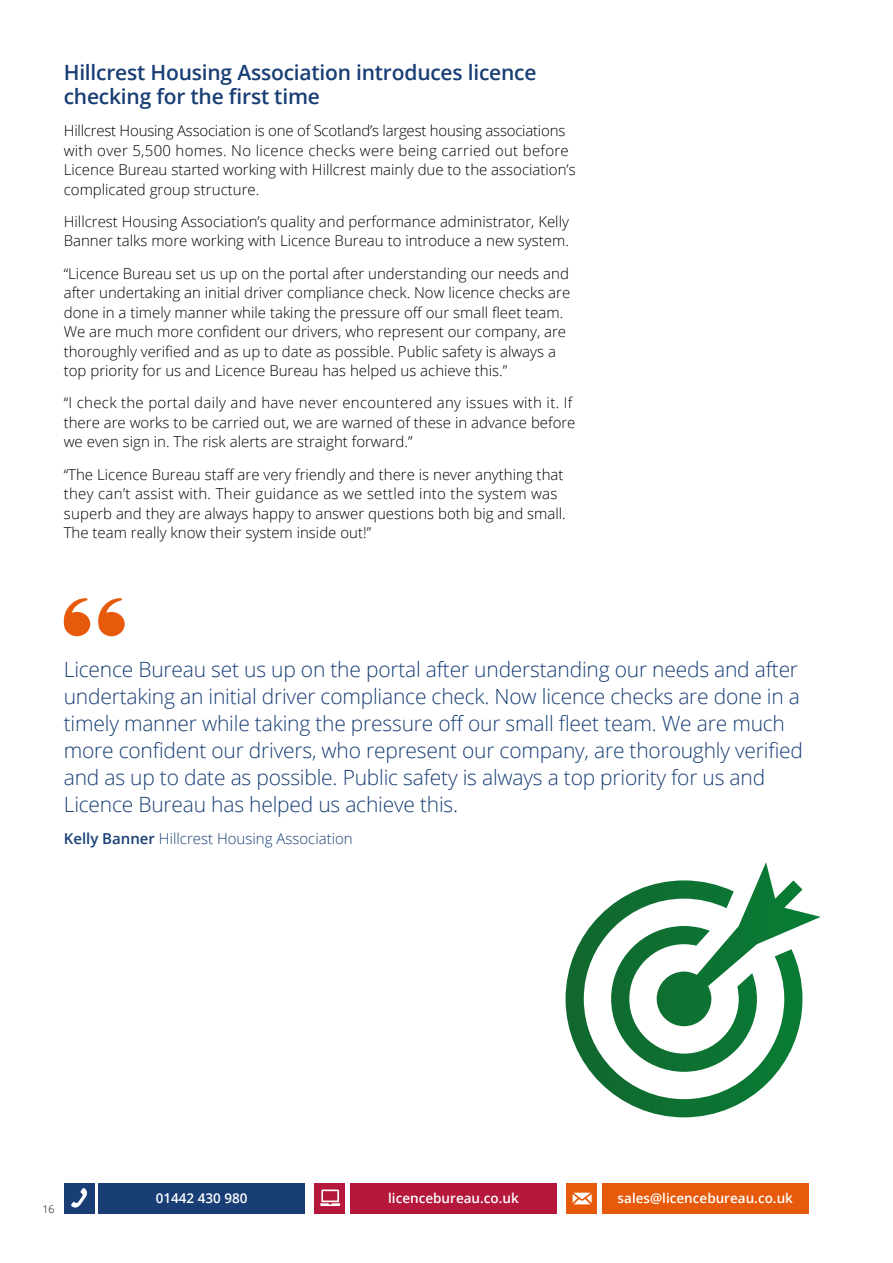
<style>
.page{position:relative;width:893px;height:1263px;background:#fff}
.page>*{position:absolute;margin:0;border:0;box-sizing:border-box;transform-origin:0 0}
.t1{font:300 21px/27px "Open Sans";letter-spacing:-.01em;color:#183e75}
.t2{font:600 21px/24px "Open Sans";letter-spacing:-.01em;color:#183e75}
.t3{font:300 15px/19.5px "Open Sans";color:#000}
.t4{font:300 15px "Open Sans";color:#183e75}
.t5{font:600 13.5px "Open Sans";color:#fff}
.t6{font:300 10.5px "Open Sans";color:#000}
.s1{font-weight:600}
</style>
<div class="page">
<svg style="left:566px;top:862px;width:255px;height:255px"></svg>
<div style="left:64px;top:1183px;width:31px;height:30px;background:#183e75"></div>
<div style="left:315px;top:1183px;width:30px;height:30px;background:#b5183b"></div>
<div style="left:566px;top:1183px;width:31px;height:30px;background:#e75a0b"></div>
<div style="left:98px;top:1183px;width:207px;height:30px;background:#183e75"></div>
<div style="left:350px;top:1183px;width:206px;height:30px;background:#b5183b"></div>
<div style="left:602px;top:1183px;width:206px;height:30px;background:#e75a0b"></div>
<svg style="left:71px;top:1188px;width:16px;height:20px"></svg>
<svg style="left:320px;top:1189px;width:20px;height:17px"></svg>
<svg style="left:573px;top:1193px;width:19px;height:11px"></svg>
<svg style="left:98px;top:598px;width:27px;height:38px"></svg>
<svg style="left:63px;top:598px;width:27px;height:38px"></svg>
<h1 class="t2" style="left:64px;top:60px;width:474px">Hillcrest Housing Association introduces licence checking for the first time</h1>
<p class="t3" style="left:64px;top:121px;width:513px">Hillcrest Housing Association is one of Scotland’s largest housing associations with over 5,500 homes. No licence checks were being carried out before Licence Bureau started working with Hillcrest mainly due to the association’s complicated group structure.</p>
<p class="t3" style="left:64px;top:211px;width:507px">Hillcrest Housing Association’s quality and performance administrator, Kelly<br>Banner talks more working with Licence Bureau to introduce a new system.</p>
<p class="t3" style="left:64px;top:263px;width:508px">“Licence Bureau set us up on the portal after understanding our needs and after undertaking an initial driver compliance check. Now licence checks are done in a timely manner while taking the pressure off our small fleet team.<br>We are much more confident our drivers, who represent our company, are thoroughly verified and as up to date as possible. Public safety is always a top priority for us and Licence Bureau has helped us achieve this.”</p>
<p class="t3" style="left:64px;top:393px;width:513px">“I check the portal daily and have never encountered any issues with it. If there are works to be carried out, we are warned of these in advance before we even sign in. The risk alerts are straight forward.”</p>
<p class="t3" style="left:64px;top:464px;width:503px">“The Licence Bureau staff are very friendly and there is never anything that they can’t assist with. Their guidance as we settled into the system was superb and they are always happy to answer questions both big and small.<br>The team really know their system inside out!”</p>
<p class="t1" style="left:64px;top:655px;width:741px">Licence Bureau set us up on the portal after understanding our needs and after undertaking an initial driver compliance check. Now licence checks are done in a timely manner while taking the pressure off our small fleet team. We are much more confident our drivers, who represent our company, are thoroughly verified and as up to date as possible. Public safety is always a top priority for us and Licence Bureau has helped us achieve this.</p>
<p class="t4" style="left:64px;top:828px;width:290px"><span class="s1">Kelly Banner</span> Hillcrest Housing Association</p>
<p class="t6" style="left:43px;top:1202px;width:13px">16</p>
<p class="t5" style="left:156px;top:1188px;width:93px">01442 430 980</p>
<p class="t5" style="left:388px;top:1188px;width:132px">licencebureau.co.uk</p>
<p class="t5" style="left:618px;top:1188px;width:177px">sales@licencebureau.co.uk</p>
</div>
